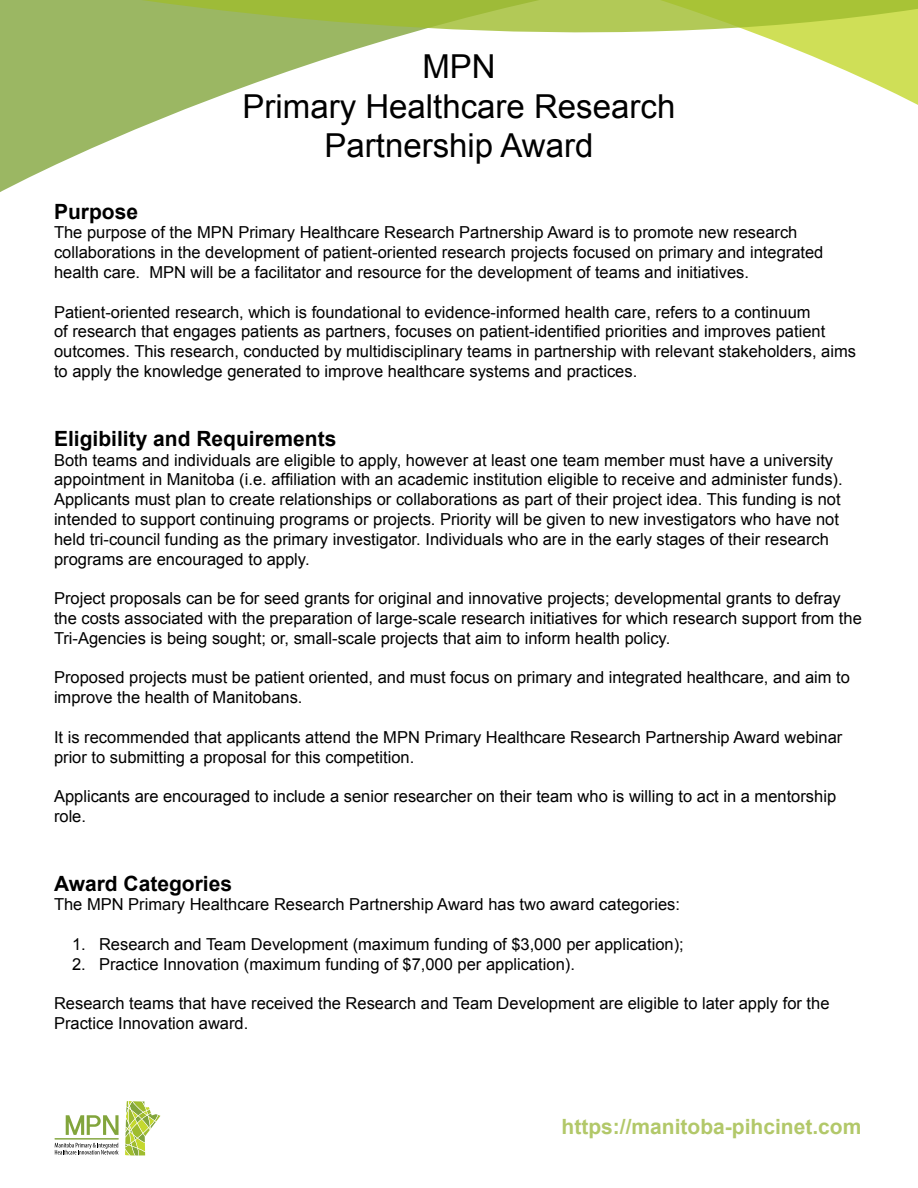
<style>
.page{position:relative;width:918px;height:1188px;background:#fff}
.page>*{position:absolute;margin:0;border:0;box-sizing:border-box;transform-origin:0 0}
.t1{font:33px "Arial";color:#000}
.sub_heading_1{font:700 21px "Arial";color:#000}
.t2{font:700 21px "Arial";color:#b2c869}
.t3{font:16.5px/19.8px "Arial";color:#000}
</style>
<div class="page">
<svg style="left:0;top:32px;width:918px;height:160px"></svg>
<svg style="left:0;top:0;width:918px;height:32px;background:#a8c251"></svg>
<svg style="left:125px;top:1101px;width:35px;height:54px"></svg>
<svg style="left:66px;top:1115px;width:53px;height:20px"></svg>
<hr style="left:55px;top:1138px;width:64px;height:1px;background:#82a53c">
<svg style="left:55px;top:1143px;width:64px;height:12px"></svg>
<p class="t1" style="left:422px;top:44px;width:75px">MPN</p>
<p class="t1" style="left:243px;top:83px;width:434px">Primary Healthcare Research</p>
<p class="t1" style="left:324px;top:123px;width:271px">Partnership Award</p>
<p class="sub_heading_1" style="left:54px;top:197px;width:86px">Purpose</p>
<p class="t3" style="left:54px;top:223px;width:771px">The purpose of the MPN Primary Healthcare Research Partnership Award is to promote new research collaborations in the development of patient-oriented research projects focused on primary and integrated health care. MPN will be a facilitator and resource for the development of teams and initiatives.</p>
<p class="t3" style="left:54px;top:302px;width:804px">Patient-oriented research, which is foundational to evidence-informed health care, refers to a continuum<br>of research that engages patients as partners, focuses on patient-identified priorities and improves patient outcomes. This research, conducted by multidisciplinary teams in partnership with relevant stakeholders, aims to apply the knowledge generated to improve healthcare systems and practices.</p>
<p class="sub_heading_1" style="left:54px;top:424px;width:284px">Eligibility and Requirements</p>
<p class="t3" style="left:54px;top:450px;width:790px">Both teams and individuals are eligible to apply, however at least one team member must have a university appointment in Manitoba (i.e. affiliation with an academic institution eligible to receive and administer funds).<br>Applicants must plan to create relationships or collaborations as part of their project idea. This funding is not intended to support continuing programs or projects. Priority will be given to new investigators who have not held tri-council funding as the primary investigator. Individuals who are in the early stages of their research programs are encouraged to apply.</p>
<p class="t3" style="left:54px;top:588px;width:809px">Project proposals can be for seed grants for original and innovative projects; developmental grants to defray the costs associated with the preparation of large-scale research initiatives for which research support from the<br>Tri-Agencies is being sought; or, small-scale projects that aim to inform health policy.</p>
<p class="t3" style="left:54px;top:668px;width:798px">Proposed projects must be patient oriented, and must focus on primary and integrated healthcare, and aim to improve the health of Manitobans.</p>
<p class="t3" style="left:54px;top:727px;width:790px">It is recommended that applicants attend the MPN Primary Healthcare Research Partnership Award webinar prior to submitting a proposal for this competition.</p>
<p class="t3" style="left:54px;top:786px;width:784px">Applicants are encouraged to include a senior researcher on their team who is willing to act in a mentorship role.</p>
<p class="sub_heading_1" style="left:54px;top:869px;width:180px">Award Categories</p>
<p class="t3" style="left:54px;top:895px;width:628px">The MPN Primary Healthcare Research Partnership Award has two award categories:</p>
<p class="t3" style="left:72px;top:934px;width:613px">1. Research and Team Development (maximum funding of $3,000 per application);</p>
<p class="t3" style="left:72px;top:954px;width:504px">2. Practice Innovation (maximum funding of $7,000 per application).</p>
<p class="t3" style="left:54px;top:994px;width:777px">Research teams that have received the Research and Team Development are eligible to later apply for the<br>Practice Innovation award.</p>
<p class="t2" style="left:562px;top:1112px;width:301px">https://manitoba-pihcinet.com</p>
</div>
